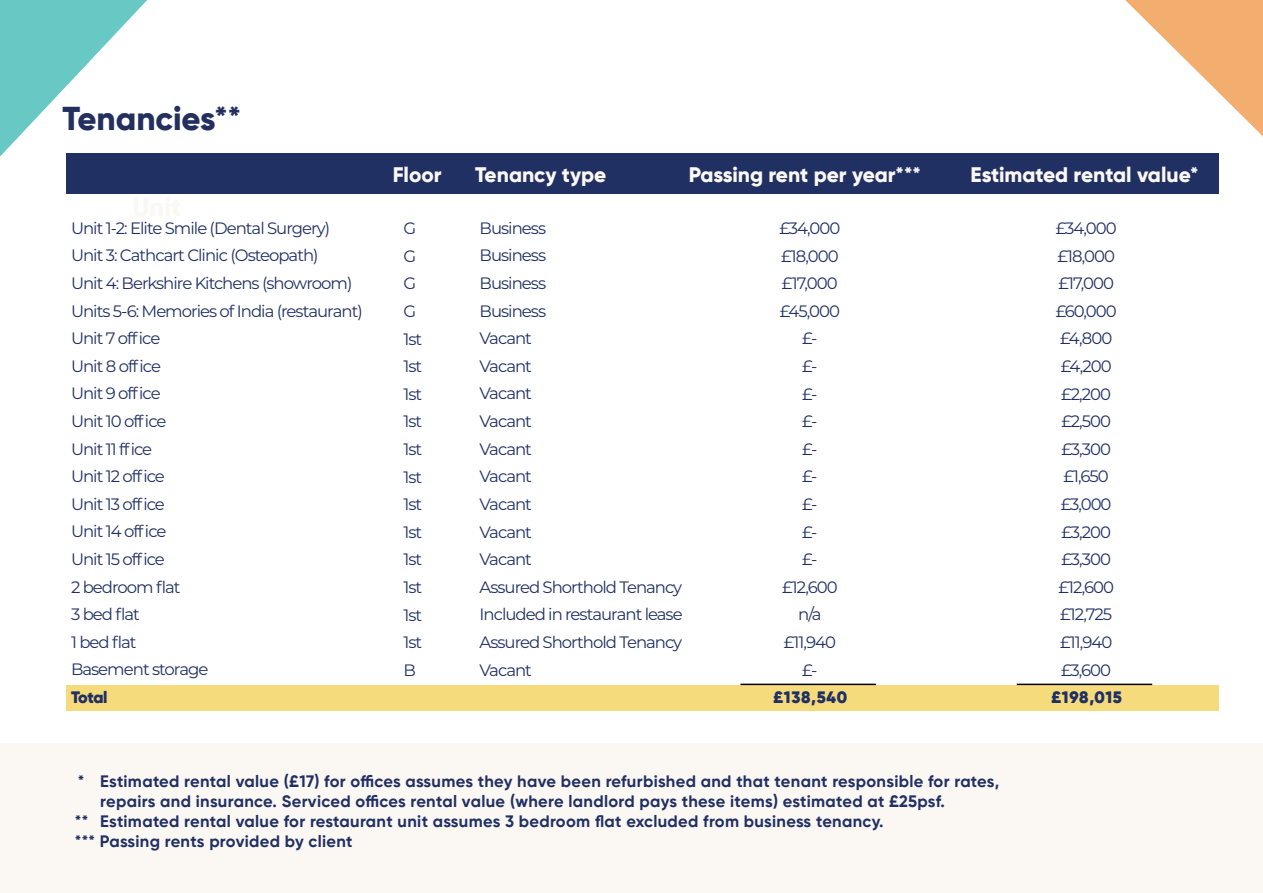
<style>
.page{position:relative;width:1263px;height:893px;background:#fff}
.page>*{position:absolute;margin:0;border:0;box-sizing:border-box;transform-origin:0 0}
.t1{font:800 33px "Gilroy";color:#23305f}
.t2{font:800 21px "Gilroy";color:#fbf7f3}
.t3{font:16.5px/27.6px "Montserrat";letter-spacing:-.06em;color:#203063}
.t4{font:700 16.5px "Gilroy";letter-spacing:.02em;color:#203063}
.t5{font:900 16.5px "Gilroy";letter-spacing:.04em;color:#203063}
</style>
<div class="page">
<div style="left:0;top:743px;width:1263px;height:149px;background:#fbf7f3"></div>
<svg style="left:0;top:0;width:147px;height:157px"></svg>
<div style="left:66px;top:153px;width:1152px;height:41px;background:#203063"></div>
<div style="left:66px;top:685px;width:1152px;height:26px;background:#f6db7c"></div>
<hr style="left:740px;top:684px;width:136px;height:1px;background:#000">
<hr style="left:1017px;top:684px;width:135px;height:1px;background:#000">
<svg style="left:1125px;top:0;width:138px;height:136px"></svg>
<hr style="left:1262px;top:639px;width:1px;height:254px;background:#fbf7f3">
<h1 class="t1" style="left:63px;top:104px;width:180px">Tenancies**</h1>
<p class="t3" style="left:71px;top:215px;width:293px">Unit 1-2: Elite Smile (Dental Surgery)<br>Unit 3: Cathcart Clinic (Osteopath)<br>Unit 4: Berkshire Kitchens (showroom)<br>Units 5-6: Memories of India (restaurant)<br>Unit 7 office<br>Unit 8 office<br>Unit 9 office<br>Unit 10 office<br>Unit 11 ffice<br>Unit 12 office<br>Unit 13 office<br>Unit 14 office<br>Unit 15 office<br>2 bedroom flat<br>3 bed flat<br>1 bed flat<br>Basement storage</p>
<p class="t5" style="left:71px;top:690px;width:38px">Total</p>
<p class="t2" style="left:393px;top:165px;width:50px">Floor</p>
<p class="t2" style="left:475px;top:165px;width:133px">Tenancy type</p>
<p class="t2" style="left:689px;top:165px;width:234px">Passing rent per year***</p>
<p class="t2" style="left:970px;top:165px;width:229px">Estimated rental value*</p>
<p class="t3" style="left:403px;top:215px;width:20px">G<br>G<br>G<br>G<br>1st<br>1st<br>1st<br>1st<br>1st<br>1st<br>1st<br>1st<br>1st<br>1st<br>1st<br>1st<br>B</p>
<p class="t3" style="left:480px;top:215px;width:205px">Business<br>Business<br>Business<br>Business<br>Vacant<br>Vacant<br>Vacant<br>Vacant<br>Vacant<br>Vacant<br>Vacant<br>Vacant<br>Vacant<br>Assured Shorthold Tenancy<br>Included in restaurant lease<br>Assured Shorthold Tenancy<br>Vacant</p>
<p class="t3" style="left:779px;top:215px;width:63px;text-align:center">£34,000 £18,000 £17,000 £45,000 £-<br>£-<br>£-<br>£-<br>£-<br>£-<br>£-<br>£-<br>£- £12,600 n/a £11,940 £-</p>
<p class="t5" style="left:773px;top:690px;width:75px">£138,540</p>
<p class="t3" style="left:1056px;top:215px;width:63px;text-align:center">£34,000 £18,000 £17,000 £60,000 £4,800 £4,200 £2,200 £2,500 £3,300 £1,650 £3,000 £3,200 £3,300 £12,600 £12,725 £11,940 £3,600</p>
<p class="t5" style="left:1051px;top:690px;width:72px">£198,015</p>
<p class="t4" style="left:78px;top:771px;width:923px">* Estimated rental value (£17) for offices assumes they have been refurbished and that tenant responsible for rates,</p>
<p class="t4" style="left:100px;top:791px;width:846px">repairs and insurance. Serviced offices rental value (where landlord pays these items) estimated at £25psf.</p>
<p class="t4" style="left:75px;top:811px;width:810px">** Estimated rental value for restaurant unit assumes 3 bedroom flat excluded from business tenancy.</p>
<p class="t4" style="left:75px;top:831px;width:279px">*** Passing rents provided by client</p>
</div>
